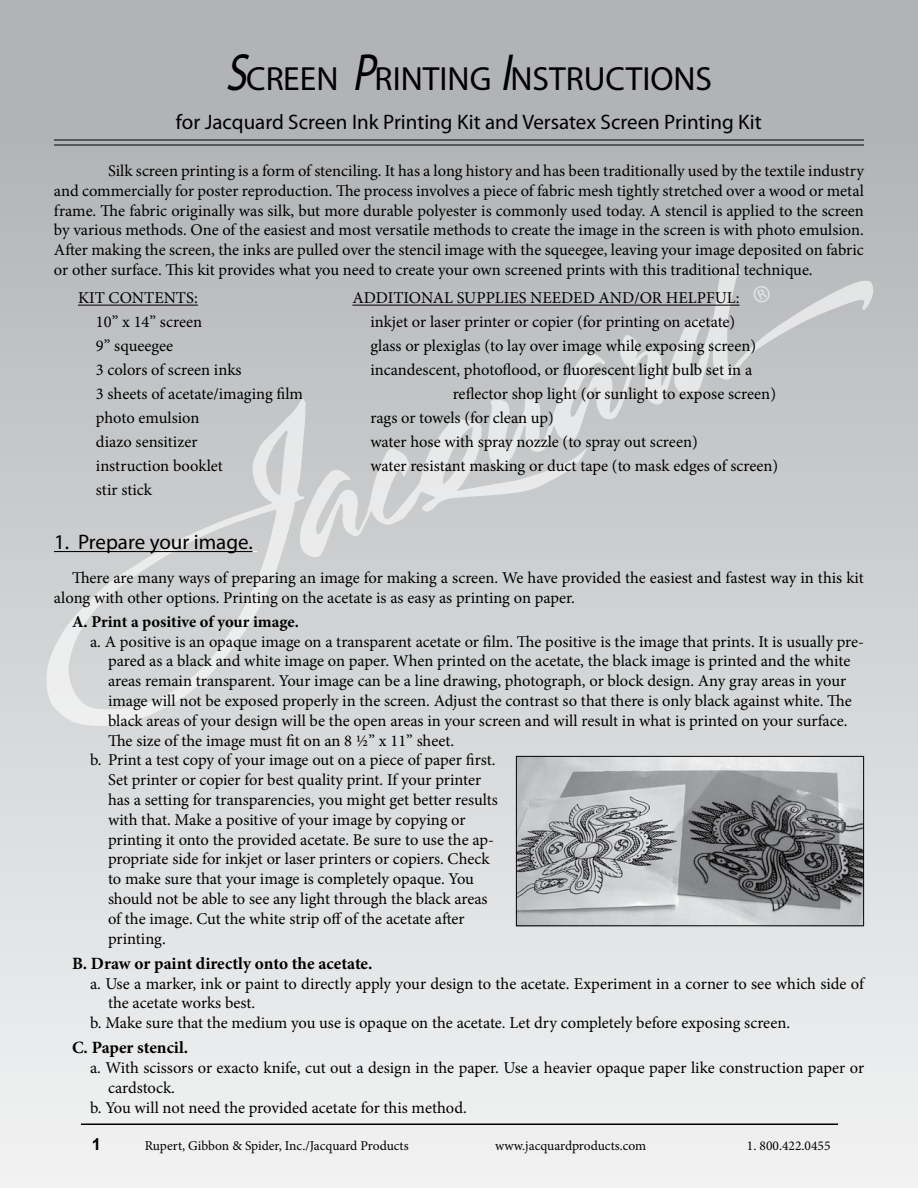
<style>
.page{position:relative;width:918px;height:1188px;background:#fff}
.page>*{position:absolute;margin:0;border:0;box-sizing:border-box;transform-origin:0 0}
.t1{font:33.6px "Myriad Pro";color:#000}
.t2{font:21px "Myriad Pro";color:#000}
.t3{font:700 17.25px "Minion Pro";color:#000}
.t4{font:16.5px/19.8px "Minion Pro";color:#000;text-align:justify}
.t5{font:700 16.5px "Minion Pro";color:#000}
.t6{font:700 16.5px "Arial";color:#000}
.t7{font:13.5px "Minion Pro";color:#000}
.s1{font-style:italic;font-size:52.5px}
</style>
<div class="page">
<div style="left:0;top:0;width:918px;height:1188px;background:linear-gradient(to bottom,#abadb0,#f2f3f3)"></div>
<svg style="left:47px;top:268px;width:826px;height:458px;background:#cbccce"></svg>
<hr style="left:81px;top:1124px;width:757px;height:1px;background:#000">
<hr style="left:54px;top:551px;width:199px;height:1px;background:#000">
<hr style="left:78px;top:305px;width:120px;height:1px;background:#000">
<hr style="left:352px;top:305px;width:388px;height:1px;background:#000">
<img style="left:518px;top:758px;width:344px;height:166px">
<div style="left:516px;top:756px;width:348px;height:170px;border:1px solid #000"></div>
<hr style="left:54px;top:139px;width:810px;height:2px;background:#000">
<hr style="left:54px;top:144px;width:810px;height:2px;background:#000">
<svg style="left:751px;top:283px;width:21px;height:22px"></svg>
<h1 class="t1" style="left:226px;top:58px;width:485px"><span class="s1">S</span>CREEN <span class="s1">P</span>RINTING <span class="s1">I</span>NSTRUCTIONS</h1>
<p class="t2" style="left:176px;top:109px;width:587px">for Jacquard Screen Ink Printing Kit and Versatex Screen Printing Kit</p>
<p class="t4" style="left:54px;top:161px;width:812px;text-indent:54px">Silk screen printing is a form of stenciling. It has a long history and has been traditionally used by the textile industry and commercially for poster reproduction. The process involves a piece of fabric mesh tightly stretched over a wood or metal frame. The fabric originally was silk, but more durable polyester is commonly used today. A stencil is applied to the screen by various methods. One of the easiest and most versatile methods to create the image in the screen is with photo emulsion.<br>After making the screen, the inks are pulled over the stencil image with the squeegee, leaving your image deposited on fabric or other surface. This kit provides what you need to create your own screened prints with this traditional technique.</p>
<p class="t4" style="left:78px;top:288px;width:121px">KIT CONTENTS:</p>
<p class="t4" style="left:352px;top:288px;width:389px">ADDITIONAL SUPPLIES NEEDED AND/OR HELPFUL:</p>
<p class="t4" style="left:96px;top:312px;width:108px">10” x 14” screen</p>
<p class="t4" style="left:370px;top:312px;width:366px">inkjet or laser printer or copier (for printing on acetate)</p>
<p class="t4" style="left:96px;top:336px;width:79px">9” squeegee</p>
<p class="t4" style="left:370px;top:336px;width:387px">glass or plexiglas (to lay over image while exposing screen)</p>
<p class="t4" style="left:96px;top:360px;width:147px">3 colors of screen inks</p>
<p class="t4" style="left:370px;top:360px;width:383px">incandescent, photoflood, or fluorescent light bulb set in a</p>
<p class="t4" style="left:96px;top:384px;width:209px">3 sheets of acetate/imaging film</p>
<p class="t4" style="left:453px;top:384px;width:325px">reflector shop light (or sunlight to expose screen)</p>
<p class="t4" style="left:96px;top:408px;width:105px">photo emulsion</p>
<p class="t4" style="left:370px;top:408px;width:185px">rags or towels (for clean up)</p>
<p class="t4" style="left:96px;top:432px;width:103px">diazo sensitizer</p>
<p class="t4" style="left:370px;top:432px;width:329px">water hose with spray nozzle (to spray out screen)</p>
<p class="t4" style="left:96px;top:456px;width:129px">instruction booklet</p>
<p class="t4" style="left:370px;top:456px;width:409px">water resistant masking or duct tape (to mask edges of screen)</p>
<p class="t4" style="left:96px;top:480px;width:57px">stir stick</p>
<p class="t2" style="left:54px;top:529px;width:200px">1. Prepare your image.</p>
<p class="t4" style="left:54px;top:568px;width:811px;text-indent:18px">There are many ways of preparing an image for making a screen. We have provided the easiest and fastest way in this kit along with other options. Printing on the acetate is as easy as printing on paper.</p>
<p class="t5" style="left:72px;top:610px;width:228px">A. Print a positive of your image.</p>
<p class="t4" style="left:90px;top:632px;width:776px">a. A positive is an opaque image on a transparent acetate or film. The positive is the image that prints. It is usually pre-</p>
<p class="t4" style="left:108px;top:651px;width:744px">pared as a black and white image on paper. When printed on the acetate, the black image is printed and the white</p>
<p class="t4" style="left:108px;top:671px;width:740px">areas remain transparent. Your image can be a line drawing, photograph, or block design. Any gray areas in your</p>
<p class="t4" style="left:108px;top:691px;width:745px">image will not be exposed properly in the screen. Adjust the contrast so that there is only black against white. The</p>
<p class="t4" style="left:108px;top:711px;width:741px">black areas of your design will be the open areas in your screen and will result in what is printed on your surface.</p>
<p class="t4" style="left:108px;top:731px;width:348px">The size of the image must fit on an 8 ½” x 11” sheet.</p>
<p class="t4" style="left:90px;top:750px;width:407px">b. Print a test copy of your image out on a piece of paper first.</p>
<p class="t4" style="left:108px;top:770px;width:375px">Set printer or copier for best quality print. If your printer</p>
<p class="t4" style="left:108px;top:790px;width:392px">has a setting for transparencies, you might get better results</p>
<p class="t4" style="left:108px;top:810px;width:359px">with that. Make a positive of your image by copying or</p>
<p class="t4" style="left:108px;top:830px;width:387px">printing it onto the provided acetate. Be sure to use the ap-</p>
<p class="t4" style="left:108px;top:849px;width:383px">propriate side for inkjet or laser printers or copiers. Check</p>
<p class="t4" style="left:108px;top:869px;width:368px">to make sure that your image is completely opaque. You</p>
<p class="t4" style="left:108px;top:889px;width:381px">should not be able to see any light through the black areas</p>
<p class="t4" style="left:108px;top:909px;width:358px">of the image. Cut the white strip off of the acetate after</p>
<p class="t4" style="left:108px;top:929px;width:59px">printing.</p>
<p class="t3" style="left:72px;top:951px;width:302px">B. Draw or paint directly onto the acetate.</p>
<p class="t4" style="left:90px;top:974px;width:776px">a. Use a marker, ink or paint to directly apply your design to the acetate. Experiment in a corner to see which side of</p>
<p class="t4" style="left:108px;top:993px;width:149px">the acetate works best.</p>
<p class="t4" style="left:90px;top:1013px;width:702px">b. Make sure that the medium you use is opaque on the acetate. Let dry completely before exposing screen.</p>
<p class="t3" style="left:72px;top:1036px;width:118px">C. Paper stencil.</p>
<p class="t4" style="left:90px;top:1058px;width:776px">a. With scissors or exacto knife, cut out a design in the paper. Use a heavier opaque paper like construction paper or</p>
<p class="t4" style="left:108px;top:1078px;width:68px">cardstock.</p>
<p class="t4" style="left:90px;top:1098px;width:378px">b. You will not need the provided acetate for this method.</p>
<p class="t6" style="left:92px;top:1133px;width:11px">1</p>
<p class="t7" style="left:145px;top:1136px;width:265px">Rupert, Gibbon &amp; Spider, Inc./Jacquard Products</p>
<p class="t7" style="left:495px;top:1136px;width:153px">www.jacquardproducts.com</p>
<p class="t7" style="left:747px;top:1136px;width:85px">1. 800.422.0455</p>
</div>
